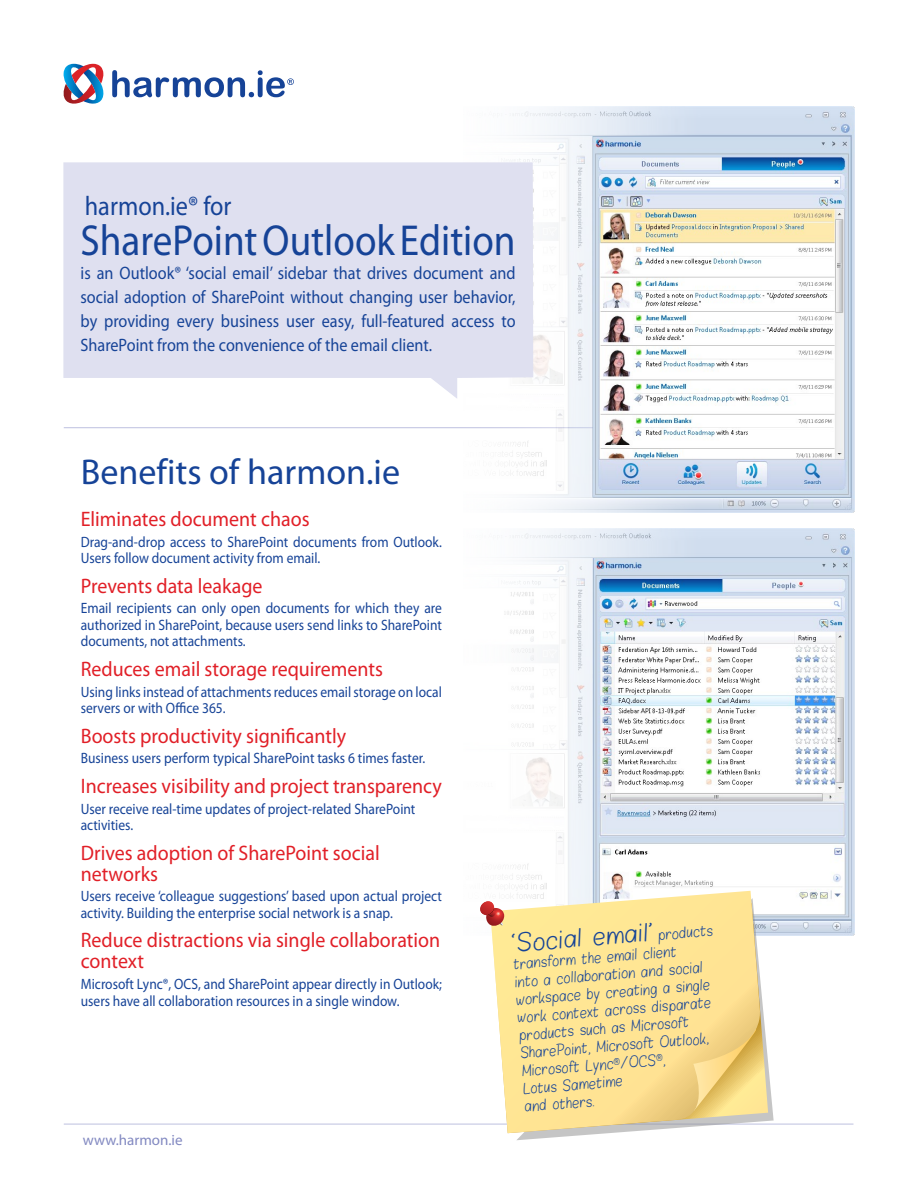
<style>
.page{position:relative;width:918px;height:1188px;background:#fff}
.page>*{position:absolute;margin:0;border:0;box-sizing:border-box;transform-origin:0 0}
.white_text_on_blue{font:43.5px "Myriad Pro";color:#164397;scale:.9 1}
.BIG_BLUE_TITLE{font:36px "Myriad Pro";color:#164397}
.white_text_on_blue-2{font:27px "Myriad Pro";color:#164397;scale:.9 1}
.red_title{font:21px/21px "Myriad Pro";color:#e11f27;scale:.95 1}
.BIG_BLUE_TITLE-2{font:20.1px "Blokletters Balpen";color:#164397}
.white_text_on_blue-3{font:18px/24px "Myriad Pro";color:#164397;text-align:justify;scale:.9 1}
.blue_text2{font:15px/16.5px "Myriad Pro";color:#164397;scale:.9 1}
.t1{font:15px "Myriad Pro";color:#8289c1}
.BIG_BLUE_TITLE-3{font:12.3px/18px "Blokletters Balpen";color:#164397;scale:.9 1}
</style>
<div class="page">
<hr style="left:64px;top:427px;width:789px;height:1px;background:#c5c7e3">
<img style="left:464px;top:106px;width:390px;height:407px">
<img style="left:503px;top:529px;width:351px;height:406px">
<hr style="left:64px;top:1124px;width:789px;height:1px;background:#c5c7e3">
<svg style="left:63px;top:64px;width:41px;height:40px"></svg>
<svg style="left:112px;top:70px;width:182px;height:27px"></svg>
<svg style="left:63px;top:162px;width:471px;height:238px;background:#e1e2f1"></svg>
<svg style="left:517px;top:898px;width:257px;height:242px"></svg>
<svg style="left:491px;top:903px;width:277px;height:230px"></svg>
<svg style="left:508px;top:891px;width:255px;height:242px;background:#fbe297"></svg>
<svg style="left:480px;top:901px;width:24px;height:26px"></svg>
<p class="white_text_on_blue-2" style="left:85px;top:189px;width:164px">harmon.ie® for</p>
<p class="white_text_on_blue" style="left:81px;top:214px;width:485px">SharePoint Outlook Edition</p>
<p class="white_text_on_blue-3" style="left:81px;top:261px;width:485px">is an Outlook® ‘social email’ sidebar that drives document and social adoption of SharePoint without changing user behavior, by providing every business user easy, full-featured access to SharePoint from the convenience of the email client.</p>
<p class="BIG_BLUE_TITLE" style="left:81px;top:449px;width:321px">Benefits of harmon.ie</p>
<p class="red_title" style="left:81px;top:508px;width:242px">Eliminates document chaos</p>
<p class="blue_text2" style="left:81px;top:533px;width:403px">Drag-and-drop access to SharePoint documents from Outlook.<br>Users follow document activity from email.</p>
<p class="red_title" style="left:81px;top:575px;width:193px">Prevents data leakage</p>
<p class="blue_text2" style="left:81px;top:600px;width:403px;text-align:justify">Email recipients can only open documents for which they are authorized in SharePoint, because users send links to SharePoint documents, not attachments.</p>
<p class="red_title" style="left:81px;top:658px;width:320px">Reduces email storage requirements</p>
<p class="blue_text2" style="left:81px;top:683px;width:403px">Using links instead of attachments reduces email storage on local servers or with Office 365.</p>
<p class="red_title" style="left:81px;top:725px;width:281px">Boosts productivity significantly</p>
<p class="blue_text2" style="left:81px;top:750px;width:384px">Business users perform typical SharePoint tasks 6 times faster.</p>
<p class="red_title" style="left:81px;top:775px;width:382px">Increases visibility and project transparency</p>
<p class="blue_text2" style="left:81px;top:800px;width:373px">User receive real-time updates of project-related SharePoint activities.</p>
<p class="red_title" style="left:81px;top:842px;width:316px">Drives adoption of SharePoint social networks</p>
<p class="blue_text2" style="left:81px;top:888px;width:403px">Users receive ‘colleague suggestions’ based upon actual project activity. Building the enterprise social network is a snap.</p>
<p class="red_title" style="left:81px;top:930px;width:380px">Reduce distractions via single collaboration context</p>
<p class="blue_text2" style="left:81px;top:976px;width:403px">Microsoft Lync®, OCS, and SharePoint appear directly in Outlook; users have all collaboration resources in a single window.</p>
<p class="t1" style="left:83px;top:1131px;width:101px">www.harmon.ie</p>
<p class="BIG_BLUE_TITLE-2" style="left:510px;top:929px;width:144px;rotate:-5deg">‘Social email’</p>
<p class="BIG_BLUE_TITLE-3" style="left:511px;top:936px;width:225px;text-indent:146px;rotate:-4deg">products transform the email client<br>into a collaboration and social workspace by creating a single work context across disparate products such as Microsoft<br>SharePoint, Microsoft Outlook,<br>Microsoft Lync<sup>®</sup>/OCS<sup>®</sup>,<br>Lotus Sametime<br>and others.</p>
</div>
